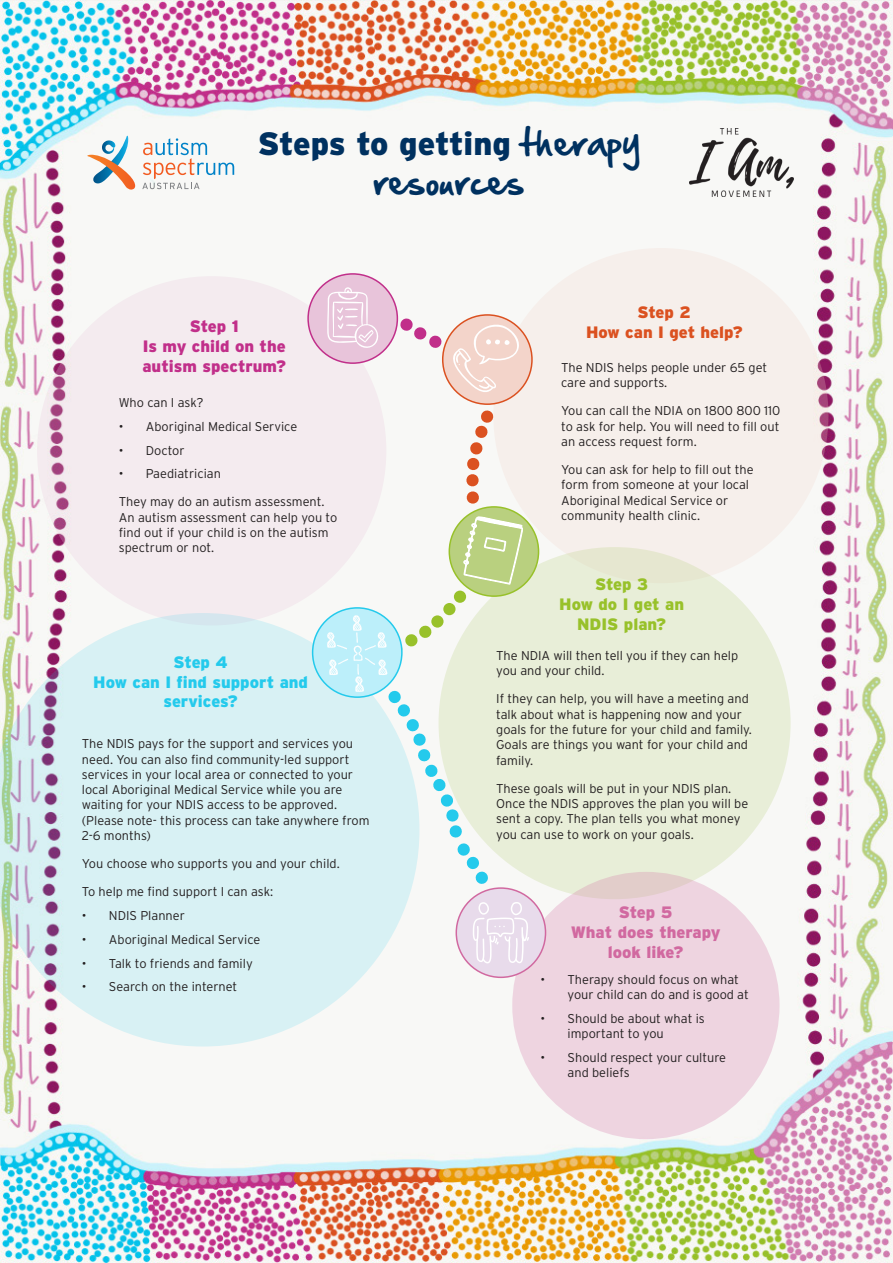
<style>
.page{position:relative;width:893px;height:1263px;background:#fff}
.page>*{position:absolute;margin:0;border:0;box-sizing:border-box;transform-origin:0 0}
.t1{font:32.25px/38.7px "Hand Of Sean";color:#003160;text-align:center}
.t2{font:900 16.5px/19.8px "Interstate";color:#24caec;text-align:center}
.t3{font:900 16.5px/19.8px "Interstate";color:#c12f8a;text-align:center}
.t4{font:900 16.5px/19.8px "Interstate";color:#d169a0;text-align:center}
.t5{font:900 16.5px/19.8px "Interstate";color:#98c12a;text-align:center}
.t6{font:900 16.5px/19.8px "Interstate";color:#db5120;text-align:center}
.t7{font:300 12.75px/15.3px "Interstate";color:#231f20}
.s1{font-family:"Interstate";font-weight:900}
</style>
<div class="page">
<img style="left:0;top:1px;width:892px;height:1262px">
<div style="left:493px;top:248px;width:335px;height:335px;background:#f6efeb;border-radius:50%"></div>
<div style="left:439px;top:547px;width:352px;height:352px;background:#e8eed8;border-radius:50%"></div>
<div style="left:512px;top:872px;width:267px;height:267px;background:#eed4e0;border-radius:50%"></div>
<div style="left:37px;top:276px;width:349px;height:349px;background:#f4ebef;border-radius:50%"></div>
<svg style="left:0;top:613px;width:419px;height:433px;background:#daecee"></svg>
<img style="left:690px;top:128px;width:104px;height:69px">
<div style="left:308px;top:274px;width:89px;height:89px;background:#e8c4da;border-radius:50%"></div>
<div style="left:307px;top:273px;width:91px;height:91px;border:2px solid #c12f8a;border-radius:50%"></div>
<div style="left:443px;top:315px;width:89px;height:89px;background:#f3d4ca;border-radius:50%"></div>
<div style="left:442px;top:314px;width:91px;height:91px;border:2px solid #db5120;border-radius:50%"></div>
<div style="left:449px;top:507px;width:90px;height:89px;background:#b9d07f;border-radius:50%"></div>
<div style="left:449px;top:506px;width:90px;height:91px;border:2px solid #98c12a;border-radius:50%"></div>
<div style="left:456px;top:888px;width:89px;height:89px;background:#e8dbeb;border-radius:50%"></div>
<div style="left:455px;top:887px;width:91px;height:91px;border:2px solid #d169a0;border-radius:50%"></div>
<svg style="left:400px;top:318px;width:42px;height:31px"></svg>
<svg style="left:327px;top:287px;width:51px;height:61px"></svg>
<svg style="left:453px;top:325px;width:66px;height:67px"></svg>
<svg style="left:86px;top:136px;width:148px;height:54px"></svg>
<svg style="left:466px;top:410px;width:28px;height:94px"></svg>
<svg style="left:473px;top:902px;width:56px;height:61px"></svg>
<svg style="left:464px;top:517px;width:59px;height:67px"></svg>
<div style="left:454px;top:590px;width:12px;height:13px;background:#98c12a;border-radius:50%"></div>
<div style="left:443px;top:603px;width:13px;height:12px;background:#98c12a;border-radius:50%"></div>
<div style="left:313px;top:608px;width:89px;height:89px;background:#bceffa;border-radius:50%"></div>
<svg style="left:327px;top:615px;width:162px;height:269px"></svg>
<p class="t1" style="left:258px;top:123px;width:384px"><span class="s1">Steps to getting</span> therapy resources</p>
<p class="t3" style="left:142px;top:316px;width:145px">Step 1<br>Is my child on the autism spectrum?</p>
<p class="t7" style="left:119px;top:395px;width:86px">Who can I ask?</p>
<p class="t7" style="left:119px;top:418px;width:180px">• Aboriginal Medical Service</p>
<p class="t7" style="left:119px;top:442px;width:67px">• Doctor</p>
<p class="t7" style="left:119px;top:466px;width:104px">• Paediatrician</p>
<p class="t7" style="left:119px;top:494px;width:220px">They may do an autism assessment.<br>An autism assessment can help you to find out if your child is on the autism spectrum or not.</p>
<p class="t2" style="left:174px;top:652px;width:56px">Step 4</p>
<p class="t2" style="left:93px;top:672px;width:216px">How can I find support and services?</p>
<p class="t7" style="left:82px;top:736px;width:289px">The NDIS pays for the support and services you need. You can also find community-led support services in your local area or connected to your local Aboriginal Medical Service while you are waiting for your NDIS access to be approved. (Please note- this process can take anywhere from 2-6 months)</p>
<p class="t7" style="left:82px;top:856px;width:259px">You choose who supports you and your child.</p>
<p class="t7" style="left:82px;top:884px;width:193px">To help me find support I can ask:</p>
<p class="t7" style="left:82px;top:908px;width:104px">• NDIS Planner</p>
<p class="t7" style="left:82px;top:931px;width:180px">• Aboriginal Medical Service</p>
<p class="t7" style="left:82px;top:955px;width:172px">• Talk to friends and family</p>
<p class="t7" style="left:82px;top:979px;width:157px">• Search on the internet</p>
<p class="t6" style="left:586px;top:302px;width:158px">Step 2<br>How can I get help?</p>
<p class="t7" style="left:561px;top:360px;width:207px">The NDIS helps people under 65 get care and supports.</p>
<p class="t7" style="left:561px;top:403px;width:221px;text-align:justify">You can call the NDIA on 1800 800 110 to ask for help. You will need to fill out an access request form.</p>
<p class="t7" style="left:561px;top:462px;width:194px">You can ask for help to fill out the form from someone at your local<br>Aboriginal Medical Service or community health clinic.</p>
<p class="t5" style="left:559px;top:574px;width:126px">Step 3<br>How do I get an<br>NDIS plan?</p>
<p class="t7" style="left:496px;top:648px;width:243px">The NDIA will then tell you if they can help you and your child.</p>
<p class="t7" style="left:496px;top:691px;width:257px">If they can help, you will have a meeting and talk about what is happening now and your goals for the future for your child and family.<br>Goals are things you want for your child and family.</p>
<p class="t7" style="left:496px;top:780px;width:253px">These goals will be put in your NDIS plan.<br>Once the NDIS approves the plan you will be sent a copy. The plan tells you what money you can use to work on your goals.</p>
<p class="t4" style="left:571px;top:902px;width:151px">Step 5<br>What does therapy look like?</p>
<p class="t7" style="left:568px;top:971px;width:183px;text-indent:-27px">• Therapy should focus on what your child can do and is good at</p>
<p class="t7" style="left:568px;top:1010px;width:139px;text-indent:-27px">• Should be about what is important to you</p>
<p class="t7" style="left:568px;top:1050px;width:160px;text-indent:-27px">• Should respect your culture and beliefs</p>
</div>
